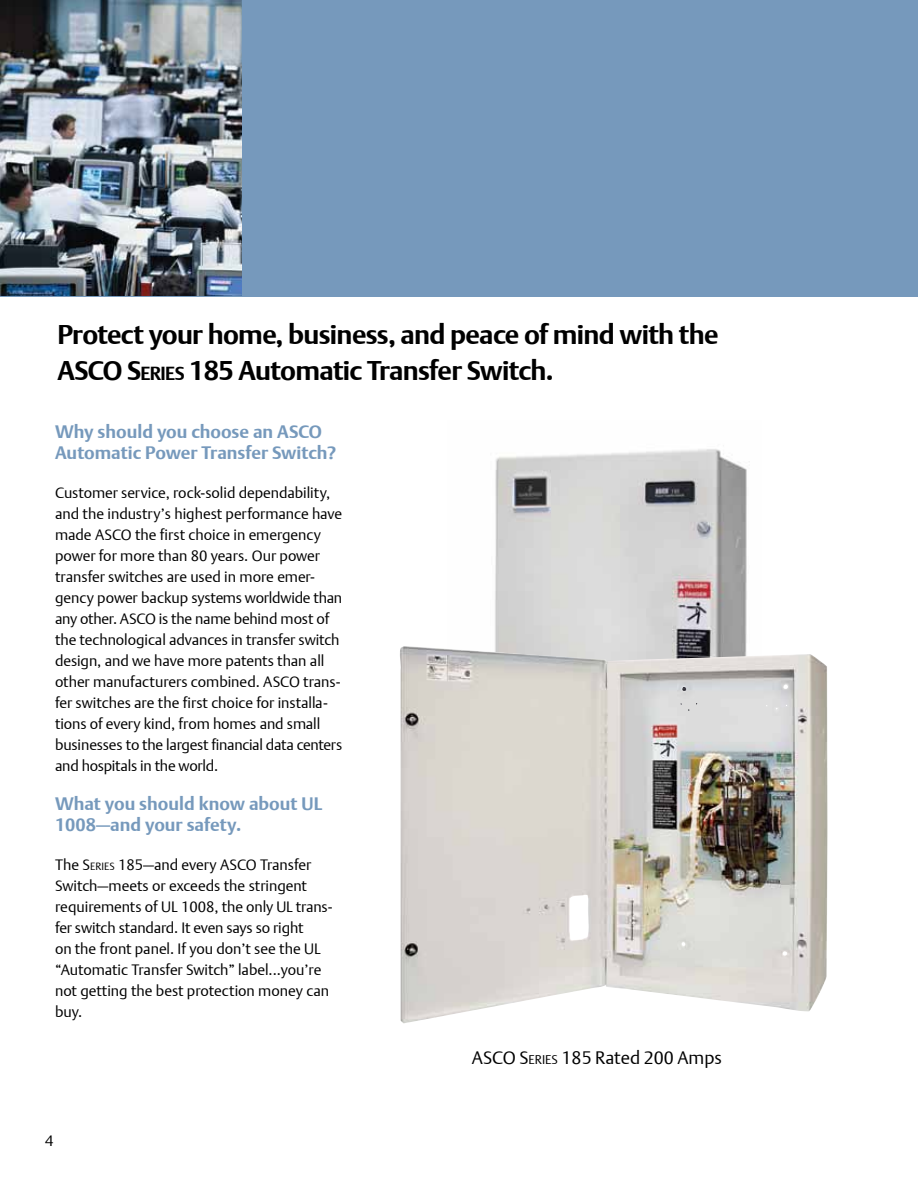
<style>
.page{position:relative;width:918px;height:1188px;background:#fff}
.page>*{position:absolute;margin:0;border:0;box-sizing:border-box;transform-origin:0 0}
.t1{font:700 27px/36px "DTL Argo T";letter-spacing:-.025em;color:#000}
.t2{font:700 18px/21px "DTL Argo T";color:#7699bc}
.t3{font:18px "DTL Argo T Light";color:#000}
.t4{font:15px/21px "DTL Argo T Light";letter-spacing:-.005em;color:#000}
.s1{font-style:inherit}
.s2{font-size:18.9px}
.s3{font-size:10.5px}
.s4{font-size:12.6px}
</style>
<div class="page">
<div style="left:0;top:0;width:918px;height:297px;background:#7699bc"></div>
<img style="left:0;top:0;width:241px;height:295px">
<img style="left:495px;top:449px;width:255px;height:197px">
<img style="left:400px;top:646px;width:428px;height:377px">
<h1 class="t1" style="left:57px;top:317px;width:663px">Protect your home, business, and peace of mind with the<br>ASCO <span class="s1">S</span><span class="s2">ERIES</span> 185 Automatic Transfer Switch.</h1>
<p class="t2" style="left:55px;top:421px;width:283px">Why should you choose an ASCO<br>Automatic Power Transfer Switch?</p>
<p class="t4" style="left:55px;top:482px;width:289px">Customer service, rock-solid dependability, and the industry’s highest performance have made ASCO the first choice in emergency power for more than 80 years. Our power transfer switches are used in more emer&shy;gency power backup systems worldwide than any other. ASCO is the name behind most of the technological advances in transfer switch design, and we have more patents than all other manufacturers combined. ASCO trans&shy;fer switches are the first choice for installa&shy;tions of every kind, from homes and small businesses to the largest financial data centers and hospitals in the world.</p>
<p class="t2" style="left:55px;top:793px;width:269px">What you should know about UL<br>1008—and your safety.</p>
<p class="t4" style="left:55px;top:854px;width:279px">The <span class="s1">S</span><span class="s3">ERIES</span> 185—and every ASCO Transfer Switch—meets or exceeds the stringent requirements of UL 1008, the only UL trans&shy;fer switch standard. It even says so right<br>on the front panel. If you don’t see the UL “Automatic Transfer Switch” label...you’re not getting the best protection money can buy.</p>
<p class="t4" style="left:45px;top:1130px;width:10px">4</p>
<p class="t3" style="left:472px;top:1047px;width:252px">ASCO S<span class="s4">ERIES</span> 185 Rated 200 Amps</p>
</div>
